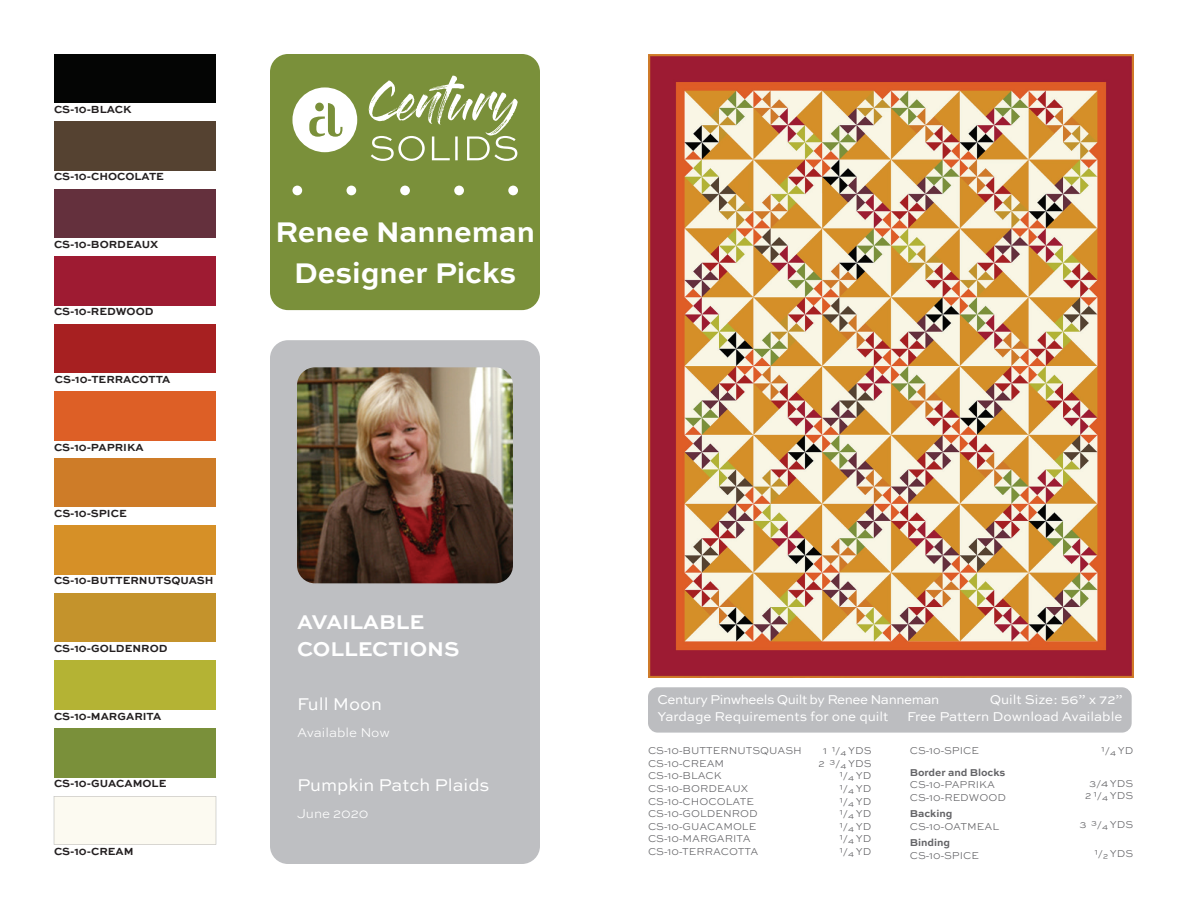
<style>
.page{position:relative;width:1188px;height:918px;background:#fff}
.page>*{position:absolute;margin:0;border:0;box-sizing:border-box;transform-origin:0 0}
.t1{font:700 30px/40.5px "Sweet Sans";color:#fff;text-align:center}
.t2{font:700 21px/27px "Sweet Sans";color:#fff}
.t3{font:18px "Sweet Sans";color:#fff}
.t4{font:13.5px/16.2px "Sweet Sans";letter-spacing:-.03em;color:#fff}
.t5{font:13.5px/16.2px "Sweet Sans";color:#fff;text-align:right}
.t6{font:300 13.5px "Sweet Sans";color:#fff}
.t7{font:700 10.8px "Sweet Sans";color:#231f20}
.t8{font:300 10.5px/12.6px "Sweet Sans";color:#636366}
.t9{font:700 10.5px "Sweet Sans";color:#636366}
</style>
<div class="page">
<div style="left:270px;top:340px;width:270px;height:524px;background:#bebfc2;border-radius:18px"></div>
<div style="left:54px;top:54px;width:162px;height:49px;background:#040504"></div>
<div style="left:54px;top:122px;width:162px;height:48px;background:#554231"></div>
<div style="left:54px;top:189px;width:162px;height:49px;background:#64303d"></div>
<div style="left:54px;top:257px;width:162px;height:48px;background:#9e1b32"></div>
<div style="left:54px;top:324px;width:162px;height:49px;background:#a72021"></div>
<div style="left:54px;top:392px;width:162px;height:48px;background:#dd5f26"></div>
<div style="left:54px;top:458px;width:162px;height:49px;background:#ce7c28"></div>
<div style="left:54px;top:526px;width:162px;height:48px;background:#d69027"></div>
<div style="left:54px;top:593px;width:162px;height:49px;background:#c4932c"></div>
<div style="left:54px;top:661px;width:162px;height:48px;background:#b4b334"></div>
<div style="left:54px;top:729px;width:162px;height:48px;background:#7a903a"></div>
<div style="left:54px;top:796px;width:162px;height:49px;background:#fcfaf1"></div>
<div style="left:270px;top:54px;width:270px;height:256px;background:#7a903a;border-radius:18px"></div>
<svg style="left:369px;top:76px;width:149px;height:85px"></svg>
<svg style="left:292px;top:87px;width:65px;height:65px"></svg>
<div style="left:292px;top:186px;width:10px;height:9px;background:#fff;border-radius:50%"></div>
<div style="left:347px;top:186px;width:9px;height:9px;background:#fff;border-radius:50%"></div>
<div style="left:454px;top:186px;width:10px;height:9px;background:#fff;border-radius:50%"></div>
<div style="left:508px;top:186px;width:10px;height:9px;background:#fff;border-radius:50%"></div>
<div style="left:400px;top:186px;width:10px;height:9px;background:#fff;border-radius:50%"></div>
<img style="left:297px;top:367px;width:216px;height:216px">
<div style="left:648px;top:687px;width:484px;height:46px;background:#bcbdc0;border-radius:10px"></div>
<img style="left:648px;top:54px;width:486px;height:623px">
<p class="t7" style="left:54px;top:103px;width:79px">CS-10-BLACK</p>
<p class="t7" style="left:54px;top:170px;width:112px">CS-10-CHOCOLATE</p>
<p class="t7" style="left:54px;top:238px;width:106px">CS-10-BORDEAUX</p>
<p class="t7" style="left:54px;top:306px;width:101px">CS-10-REDWOOD</p>
<p class="t7" style="left:55px;top:373px;width:117px">CS-10-TERRACOTTA</p>
<p class="t7" style="left:54px;top:441px;width:91px">CS-10-PAPRIKA</p>
<p class="t7" style="left:54px;top:507px;width:74px">CS-10-SPICE</p>
<p class="t7" style="left:54px;top:575px;width:161px">CS-10-BUTTERNUTSQUASH</p>
<p class="t7" style="left:54px;top:642px;width:115px">CS-10-GOLDENROD</p>
<p class="t7" style="left:54px;top:710px;width:109px">CS-10-MARGARITA</p>
<p class="t7" style="left:54px;top:778px;width:114px">CS-10-GUACAMOLE</p>
<p class="t7" style="left:54px;top:845px;width:81px">CS-10-CREAM</p>
<h1 class="t1" style="left:275px;top:213px;width:261px">Renee Nanneman<br>Designer Picks</h1>
<h2 class="t2" style="left:297px;top:609px;width:164px">AVAILABLE<br>COLLECTIONS</h2>
<h3 class="t3" style="left:297px;top:693px;width:87px">Full Moon</h3>
<p class="t6" style="left:297px;top:724px;width:95px">Available Now</p>
<h3 class="t3" style="left:297px;top:774px;width:194px">Pumpkin Patch Plaids</h3>
<p class="t6" style="left:297px;top:805px;width:73px">June 2020</p>
<p class="t4" style="left:658px;top:692px;width:283px">Century Pinwheels Quilt by Renee Nanneman<br>Yardage Requirements for one quilt</p>
<p class="t5" style="left:907px;top:692px;width:217px">Quilt Size: 56” x 72”<br>Free Pattern Download Available</p>
<p class="t8" style="left:910px;top:745px;width:71px">CS-10-SPICE</p>
<p class="t9" style="left:910px;top:766px;width:97px">Border and Blocks</p>
<p class="t8" style="left:910px;top:779px;width:98px">CS-10-PAPRIKA<br>CS-10-REDWOOD</p>
<p class="t9" style="left:910px;top:808px;width:44px">Backing</p>
<p class="t8" style="left:910px;top:820px;width:91px">CS-10-OATMEAL</p>
<p class="t9" style="left:910px;top:836px;width:42px">Binding</p>
<p class="t8" style="left:910px;top:849px;width:71px">CS-10-SPICE</p>
<p class="t8" style="left:648px;top:745px;width:155px">CS-10-BUTTERNUTSQUASH<br>CS-10-CREAM<br>CS-10-BLACK<br>CS-10-BORDEAUX<br>CS-10-CHOCOLATE<br>CS-10-GOLDENROD<br>CS-10-GUACAMOLE<br>CS-10-MARGARITA<br>CS-10-TERRACOTTA</p>
<p class="t8" style="left:819px;top:745px;width:55px;text-align:right">1 ¹/₄ YDS<br>2 ³/₄ YDS<br>¹/₄ YD<br>¹/₄ YD<br>¹/₄ YD<br>¹/₄ YD<br>¹/₄ YD<br>¹/₄ YD<br>¹/₄ YD</p>
<p class="t8" style="left:1102px;top:745px;width:33px">¹/₄ YD</p>
<p class="t8" style="left:1085px;top:777px;width:50px;text-align:center">3/4 YDS<br>2 ¹/₄ YDS</p>
<p class="t8" style="left:1079px;top:818px;width:55px">3 ³/₄ YDS</p>
<p class="t8" style="left:1095px;top:847px;width:40px">¹/₂ YDS</p>
</div>
